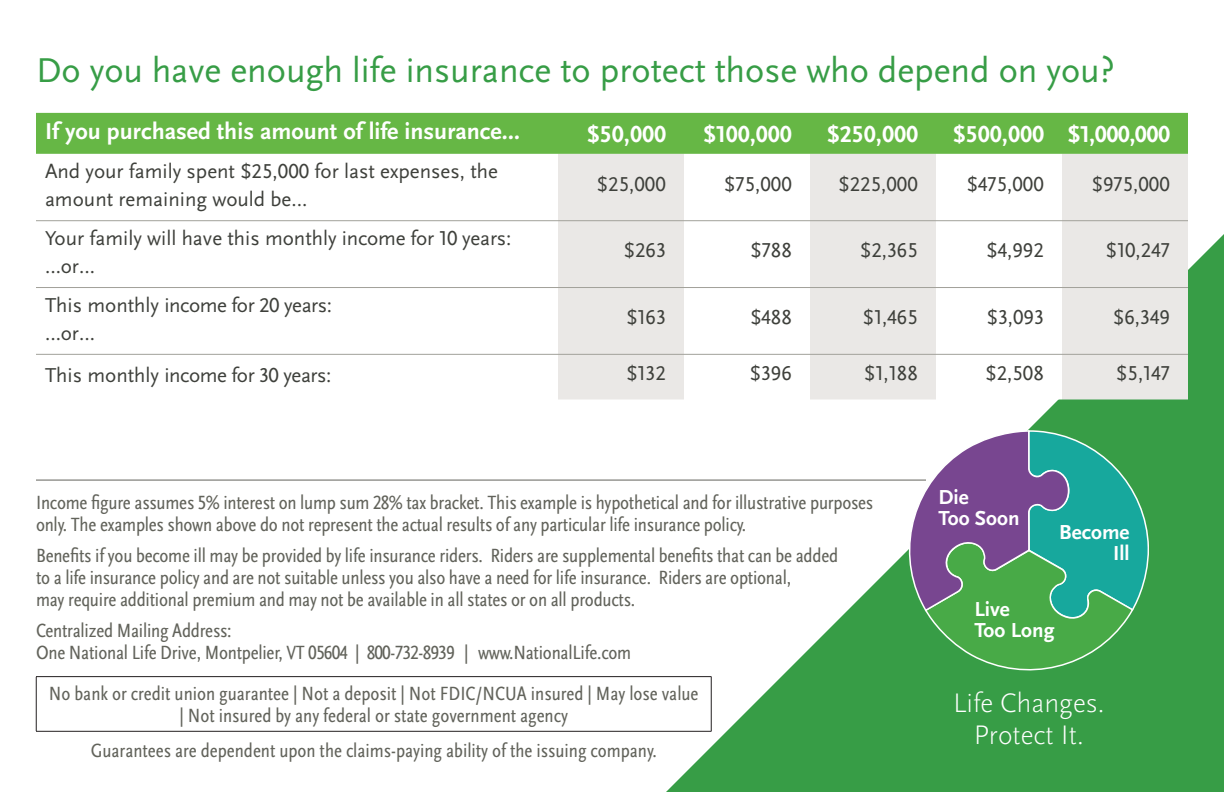
<style>
.page{position:relative;width:1224px;height:792px;background:#fff}
.page>*{position:absolute;margin:0;border:0;box-sizing:border-box;transform-origin:0 0}
.t1{font:36px "Scala Sans OT";color:#379d46}
.t2{font:300 28px/32px "Scala Sans OT";color:#fff;text-align:center}
.t3{font:700 24px "Scala Sans OT";color:#fff}
.t4{font:700 21.2px/21.2px "Scala Sans OT";color:#fff}
.t5{font:21px/28px "Scala Sans OT";color:#3e403b}
.t6{font:21px/28px "Scala Sans OT";letter-spacing:-.02em;color:#3e403b}
.t7{font:condensed 20px/22px "Scala Sans OT";letter-spacing:-.01em;color:#62635b}
</style>
<div class="page">
<svg style="left:666px;top:234px;width:558px;height:558px;fill:#379d46"></svg>
<div style="left:36px;top:113px;width:1152px;height:41px;background:#66b745"></div>
<svg style="left:36px;top:221px;width:522px;height:133px"></svg>
<svg style="left:558px;top:154px;width:630px;height:246px;fill:#eae8e6"></svg>
<hr style="left:36px;top:220px;width:522px;height:1px;background:#a2a19a">
<hr style="left:36px;top:287px;width:522px;height:1px;background:#a2a19a">
<hr style="left:558px;top:220px;width:126px;height:1px;background:#a2a19a">
<hr style="left:558px;top:287px;width:126px;height:1px;background:#a2a19a">
<hr style="left:684px;top:220px;width:126px;height:1px;background:#a2a19a">
<hr style="left:684px;top:287px;width:126px;height:1px;background:#a2a19a">
<hr style="left:810px;top:220px;width:126px;height:1px;background:#a2a19a">
<hr style="left:810px;top:287px;width:126px;height:1px;background:#a2a19a">
<hr style="left:936px;top:220px;width:126px;height:1px;background:#a2a19a">
<hr style="left:936px;top:287px;width:126px;height:1px;background:#a2a19a">
<hr style="left:1062px;top:220px;width:126px;height:1px;background:#a2a19a">
<hr style="left:1062px;top:287px;width:126px;height:1px;background:#a2a19a">
<hr style="left:36px;top:354px;width:522px;height:1px;background:#a2a19a">
<hr style="left:558px;top:354px;width:126px;height:1px;background:#a2a19a">
<hr style="left:684px;top:354px;width:126px;height:1px;background:#a2a19a">
<hr style="left:810px;top:354px;width:126px;height:1px;background:#a2a19a">
<hr style="left:936px;top:354px;width:126px;height:1px;background:#a2a19a">
<hr style="left:1062px;top:354px;width:126px;height:1px;background:#a2a19a">
<hr style="left:36px;top:480px;width:890px;height:1px;background:#62635b">
<hr style="left:36px;top:676px;width:676px;height:1px;background:#231f20">
<hr style="left:36px;top:677px;width:1px;height:54px;background:#231f20">
<hr style="left:711px;top:677px;width:1px;height:54px;background:#231f20">
<hr style="left:36px;top:731px;width:676px;height:1px;background:#231f20">
<svg style="left:909px;top:430px;width:240px;height:240px"></svg>
<h1 class="t1" style="left:36px;top:49px;width:1080px">Do you have enough life insurance to protect those who depend on you?</h1>
<p class="t3" style="left:45px;top:117px;width:476px">If you purchased this amount of life insurance…</p>
<p class="t3" style="left:587px;top:120px;width:81px">$50,000</p>
<p class="t3" style="left:703px;top:120px;width:90px">$100,000</p>
<p class="t3" style="left:827px;top:120px;width:93px">$250,000</p>
<p class="t3" style="left:953px;top:120px;width:219px">$500,000 $1,000,000</p>
<p class="t5" style="left:45px;top:157px;width:454px">And your family spent $25,000 for last expenses, the amount remaining would be…</p>
<p class="t5" style="left:597px;top:170px;width:71px">$25,000</p>
<p class="t5" style="left:724px;top:170px;width:69px">$75,000</p>
<p class="t5" style="left:838px;top:170px;width:81px">$225,000</p>
<p class="t5" style="left:967px;top:170px;width:79px">$475,000</p>
<p class="t5" style="left:1092px;top:170px;width:80px">$975,000</p>
<p class="t5" style="left:45px;top:224px;width:468px">Your family will have this monthly income for 10 years: …or…</p>
<p class="t6" style="left:45px;top:291px;width:289px">This monthly income for 20 years: …or…</p>
<p class="t5" style="left:624px;top:236px;width:44px">$263</p>
<p class="t5" style="left:751px;top:236px;width:43px">$788</p>
<p class="t5" style="left:860px;top:236px;width:59px">$2,365</p>
<p class="t5" style="left:987px;top:236px;width:59px">$4,992</p>
<p class="t5" style="left:1106px;top:236px;width:66px">$10,247</p>
<p class="t5" style="left:626px;top:303px;width:41px">$163</p>
<p class="t5" style="left:750px;top:303px;width:43px">$488</p>
<p class="t5" style="left:863px;top:303px;width:56px">$1,465</p>
<p class="t5" style="left:987px;top:303px;width:59px">$3,093</p>
<p class="t5" style="left:1113px;top:303px;width:58px">$6,349</p>
<p class="t6" style="left:45px;top:361px;width:288px">This monthly income for 30 years:</p>
<p class="t5" style="left:626px;top:359px;width:41px">$132</p>
<p class="t5" style="left:750px;top:359px;width:44px">$396</p>
<p class="t5" style="left:864px;top:359px;width:55px">$1,188</p>
<p class="t5" style="left:985px;top:359px;width:60px">$2,508</p>
<p class="t5" style="left:1116px;top:359px;width:55px">$5,147</p>
<p class="t7" style="left:36px;top:492px;width:839px">Income figure assumes 5% interest on lump sum 28% tax bracket. This example is hypothetical and for illustrative purposes only. The examples shown above do not represent the actual results of any particular life insurance policy.</p>
<p class="t7" style="left:36px;top:545px;width:804px">Benefits if you become ill may be provided by life insurance riders. Riders are supplemental benefits that can be added to a life insurance policy and are not suitable unless you also have a need for life insurance. Riders are optional,<br>may require additional premium and may not be available in all states or on all products.</p>
<p class="t7" style="left:36px;top:620px;width:597px">Centralized Mailing Address:<br>One National Life Drive, Montpelier, VT 05604 | 800-732-8939 | www.NationalLife.com</p>
<p class="t7" style="left:49px;top:683px;width:651px;text-align:center">No bank or credit union guarantee | Not a deposit | Not FDIC/NCUA insured | May lose value | Not insured by any federal or state government agency</p>
<p class="t7" style="left:91px;top:739px;width:568px">Guarantees are dependent upon the claims-paying ability of the issuing company.</p>
<p class="t4" style="left:938px;top:487px;width:83px">Die<br>Too Soon</p>
<p class="t4" style="left:1059px;top:521px;width:72px;text-align:right">Become<br>Ill</p>
<p class="t4" style="left:974px;top:599px;width:82px">Live<br>Too Long</p>
<h2 class="t2" style="left:953px;top:687px;width:153px">Life Changes.<br>Protect It.</h2>
</div>
